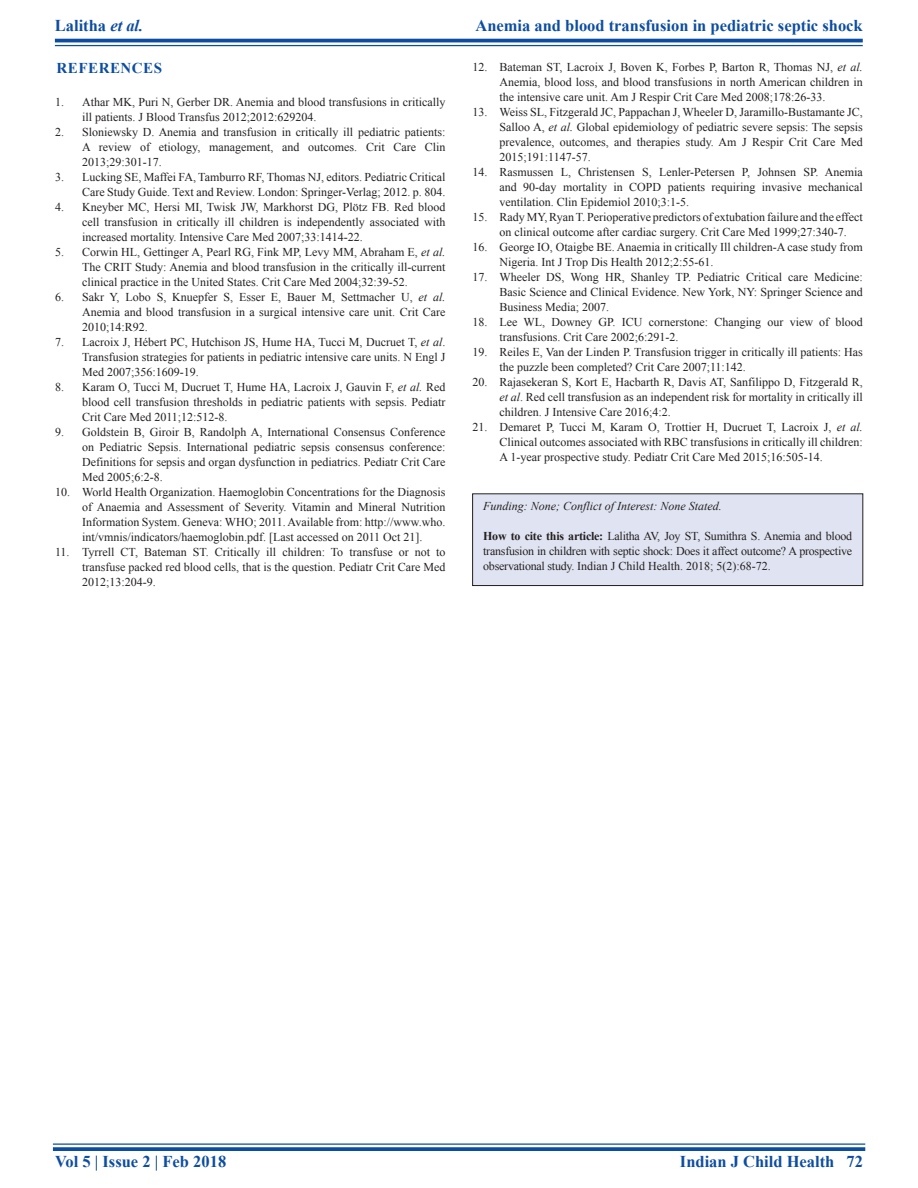
<style>
.page{position:relative;width:918px;height:1188px;background:#fff}
.page>*{position:absolute;margin:0;border:0;box-sizing:border-box;transform-origin:0 0}
.t1{font:700 16.5px "Times New Roman";color:#0d4da1}
.t2{font:700 15px "Times New Roman";letter-spacing:.035em;color:#0d4da1}
.REF{font:12px/15px "Times New Roman";color:#231f20;text-align:justify}
.SRC{font:12px/15px "Times New Roman";letter-spacing:-.02em;color:#231f20;text-align:justify}
.SRC-2{font:italic 12px "Times New Roman";color:#231f20}
.s1{font-style:italic}
.s2{font-weight:700}
</style>
<div class="page">
<hr style="left:55px;top:39px;width:808px;height:3px;background:#0d4da1">
<hr style="left:55px;top:45px;width:808px;height:1px;background:#0d4da1">
<hr style="left:53px;top:1143px;width:812px;height:2px;background:#0d4da1">
<svg style="left:53px;top:1147px;width:812px;height:4px;background:#1b57a6"></svg>
<div style="left:473px;top:494px;width:390px;height:92px;background:#e0e4f2"></div>
<div style="left:473px;top:494px;width:390px;height:92px;border:1px solid #231f20"></div>
<h1 class="t1" style="left:55px;top:14px;width:90px">Lalitha <span class="s1">et al.</span></h1>
<h1 class="t1" style="left:475px;top:14px;width:389px">Anemia and blood transfusion in pediatric septic shock</h1>
<h1 class="t2" style="left:57px;top:57px;width:107px">REFERENCES</h1>
<p class="REF" style="left:82px;top:94px;width:365px;text-indent:-27px">1. Athar MK, Puri N, Gerber DR. Anemia and blood transfusions in critically ill patients. J Blood Transfus 2012;2012:629204.</p>
<p class="REF" style="left:82px;top:124px;width:365px;text-indent:-27px">2. Sloniewsky D. Anemia and transfusion in critically ill pediatric patients:<br>A review of etiology, management, and outcomes. Crit Care Clin 2013;29:301-17.</p>
<p class="REF" style="left:55px;top:169px;width:392px;text-align:right">3. Lucking SE, Maffei FA, Tamburro RF, Thomas NJ, editors. Pediatric Critical<br>Care Study Guide. Text and Review. London: Springer-Verlag; 2012. p. 804.</p>
<p class="REF" style="left:82px;top:199px;width:365px;text-indent:-27px">4. Kneyber MC, Hersi MI, Twisk JW, Markhorst DG, Plötz FB. Red blood cell transfusion in critically ill children is independently associated with increased mortality. Intensive Care Med 2007;33:1414-22.</p>
<p class="REF" style="left:82px;top:244px;width:365px;text-indent:-27px">5. Corwin HL, Gettinger A, Pearl RG, Fink MP, Levy MM, Abraham E, <span class="s1">et al.<br></span>The CRIT Study: Anemia and blood transfusion in the critically ill-current clinical practice in the United States. Crit Care Med 2004;32:39-52.</p>
<p class="REF" style="left:82px;top:289px;width:365px;text-indent:-27px">6. Sakr Y, Lobo S, Knuepfer S, Esser E, Bauer M, Settmacher U, <span class="s1">et al.<br></span>Anemia and blood transfusion in a surgical intensive care unit. Crit Care 2010;14:R92.</p>
<p class="REF" style="left:82px;top:334px;width:365px;text-indent:-27px">7. Lacroix J, Hébert PC, Hutchison JS, Hume HA, Tucci M, Ducruet T, <span class="s1">et al</span>.<br>Transfusion strategies for patients in pediatric intensive care units. N Engl J Med 2007;356:1609-19.</p>
<p class="REF" style="left:82px;top:379px;width:365px;text-indent:-27px">8. Karam O, Tucci M, Ducruet T, Hume HA, Lacroix J, Gauvin F, <span class="s1">et al.</span> Red blood cell transfusion thresholds in pediatric patients with sepsis. Pediatr Crit Care Med 2011;12:512-8.</p>
<p class="REF" style="left:82px;top:424px;width:365px;text-indent:-27px">9. Goldstein B, Giroir B, Randolph A, International Consensus Conference on Pediatric Sepsis. International pediatric sepsis consensus conference:<br>Definitions for sepsis and organ dysfunction in pediatrics. Pediatr Crit Care Med 2005;6:2-8.</p>
<p class="REF" style="left:82px;top:484px;width:365px;text-indent:-27px">10. World Health Organization. Haemoglobin Concentrations for the Diagnosis of Anaemia and Assessment of Severity. Vitamin and Mineral Nutrition Information System. Geneva: WHO; 2011. Available from: http://www.who. int/vmnis/indicators/haemoglobin.pdf. [Last accessed on 2011 Oct 21].</p>
<p class="REF" style="left:82px;top:544px;width:365px;text-indent:-27px">11. Tyrrell CT, Bateman ST. Critically ill children: To transfuse or not to transfuse packed red blood cells, that is the question. Pediatr Crit Care Med 2012;13:204-9.</p>
<p class="REF" style="left:500px;top:59px;width:365px;text-indent:-27px">12. Bateman ST, Lacroix J, Boven K, Forbes P, Barton R, Thomas NJ, <span class="s1">et al.<br></span>Anemia, blood loss, and blood transfusions in north American children in the intensive care unit. Am J Respir Crit Care Med 2008;178:26-33.</p>
<p class="REF" style="left:500px;top:104px;width:365px;text-indent:-27px">13. Weiss SL, Fitzgerald JC, Pappachan J, Wheeler D, Jaramillo-Bustamante JC, Salloo A, <span class="s1">et al.</span> Global epidemiology of pediatric severe sepsis: The sepsis prevalence, outcomes, and therapies study. Am J Respir Crit Care Med 2015;191:1147-57.</p>
<p class="REF" style="left:500px;top:164px;width:365px;text-indent:-27px">14. Rasmussen L, Christensen S, Lenler-Petersen P, Johnsen SP. Anemia and 90-day mortality in COPD patients requiring invasive mechanical ventilation. Clin Epidemiol 2010;3:1-5.</p>
<p class="REF" style="left:500px;top:209px;width:365px;text-indent:-27px">15. Rady MY, Ryan T. Perioperative predictors of extubation failure and the effect on clinical outcome after cardiac surgery. Crit Care Med 1999;27:340-7.</p>
<p class="REF" style="left:500px;top:239px;width:365px;text-indent:-27px">16. George IO, Otaigbe BE. Anaemia in critically Ill children-A case study from<br>Nigeria. Int J Trop Dis Health 2012;2:55-61.</p>
<p class="REF" style="left:500px;top:269px;width:365px;text-indent:-27px">17. Wheeler DS, Wong HR, Shanley TP. Pediatric Critical care Medicine:<br>Basic Science and Clinical Evidence. New York, NY: Springer Science and Business Media; 2007.</p>
<p class="REF" style="left:500px;top:314px;width:365px;text-indent:-27px">18. Lee WL, Downey GP. ICU cornerstone: Changing our view of blood transfusions. Crit Care 2002;6:291-2.</p>
<p class="REF" style="left:500px;top:344px;width:365px;text-indent:-27px">19. Reiles E, Van der Linden P. Transfusion trigger in critically ill patients: Has the puzzle been completed? Crit Care 2007;11:142.</p>
<p class="REF" style="left:500px;top:374px;width:365px;text-indent:-27px">20. Rajasekeran S, Kort E, Hacbarth R, Davis AT, Sanfilippo D, Fitzgerald R, <span class="s1">et al</span>. Red cell transfusion as an independent risk for mortality in critically ill children. J Intensive Care 2016;4:2.</p>
<p class="REF" style="left:500px;top:419px;width:365px;text-indent:-27px">21. Demaret P, Tucci M, Karam O, Trottier H, Ducruet T, Lacroix J, <span class="s1">et al.<br></span>Clinical outcomes associated with RBC transfusions in critically ill children:<br>A 1-year prospective study. Pediatr Crit Care Med 2015;16:505-14.</p>
<p class="SRC-2" style="left:483px;top:498px;width:240px">Funding: None; Conflict of Interest: None Stated.</p>
<p class="SRC" style="left:483px;top:529px;width:371px"><span class="s2">How to cite this article:</span> Lalitha AV, Joy ST, Sumithra S. Anemia and blood transfusion in children with septic shock: Does it affect outcome? A prospective observational study. Indian J Child Health. 2018; 5(2):68-72.</p>
<h1 class="t1" style="left:55px;top:1150px;width:173px">Vol 5 | Issue 2 | Feb 2018</h1>
<h1 class="t1" style="left:680px;top:1150px;width:185px">Indian J Child Health 72</h1>
</div>
